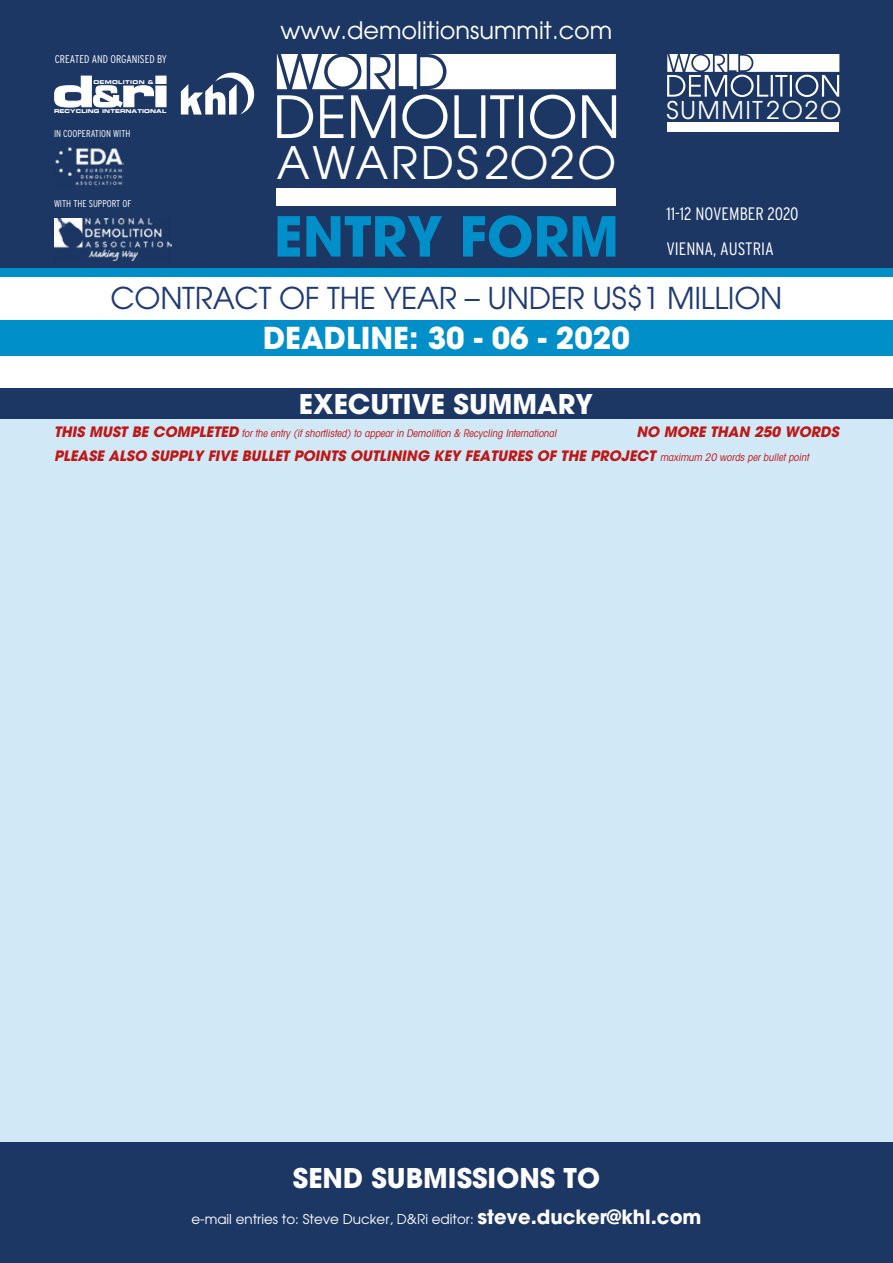
<style>
.page{position:relative;width:893px;height:1263px;background:#fff}
.page>*{position:absolute;margin:0;border:0;box-sizing:border-box;transform-origin:0 0}
.t1{font:700 54.6px "Avant Garde";color:#008fc8}
.t2{font:44.55px "Avant Garde";letter-spacing:.06em;color:#fff}
.t3{font:30px "Avant Garde";letter-spacing:-.01em;color:#1e3b75}
.t4{font:700 30px "Avant Garde";color:#fff}
.t5{font:700 27px "Avant Garde";color:#fff}
.t6{font:24.45px "Avant Garde";letter-spacing:.065em;color:#fff}
.t7{font:24px "Avant Garde";color:#fff}
.t8{font:300 condensed 18px "Interstate";color:#fff}
.t9{font:italic 700 14.25px/24px "Avant Garde";color:#be1716}
.t10{font:13.5px "Avant Garde";color:#fff}
.t11{font:300 condensed 11.25px "Interstate";color:#fff}
.t12{font:italic condensed 10.5px "Avant Garde";color:#be1716}
.t13{font:300 condensed 9.9px "Interstate";color:#fff}
.t14{font:5.25px "Eurostile Bold Extended Two";letter-spacing:.01em;color:#fff}
.t15{font:5.25px "Eurostile Bold Extended Two";letter-spacing:.055em;color:#fff}
.s1{font-weight:700;font-stretch:normal;font-size:14.25px}
.s2{font-weight:400;font-stretch:condensed;font-size:10.5px}
.s3{font-weight:700;font-size:19.5px}
</style>
<div class="page">
<div style="left:0;top:320px;width:893px;height:36px;background:#008fc8"></div>
<div style="left:0;top:0;width:893px;height:270px;background:#1d3765"></div>
<div style="left:0;top:268px;width:893px;height:8px;background:#008fc8"></div>
<div style="left:277px;top:188px;width:339px;height:17px;background:#fff"></div>
<svg style="left:277px;top:54px;width:339px;height:35px;background:#dfe2e9"></svg>
<svg style="left:277px;top:95px;width:339px;height:44px"></svg>
<div style="left:0;top:1142px;width:893px;height:121px;background:#1d3765"></div>
<div style="left:667px;top:122px;width:172px;height:9px;background:#fff"></div>
<svg style="left:667px;top:54px;width:172px;height:43px"></svg>
<svg style="left:54px;top:75px;width:113px;height:33px"></svg>
<svg style="left:181px;top:72px;width:74px;height:43px"></svg>
<img style="left:54px;top:219px;width:117px;height:41px">
<img style="left:55px;top:147px;width:68px;height:39px">
<div style="left:0;top:412px;width:893px;height:730px;background:#d1e8f6"></div>
<div style="left:0;top:389px;width:893px;height:30px;background:#1d3765"></div>
<p class="t11" style="left:55px;top:52px;width:114px">CREATED AND ORGANISED BY</p>
<p class="t15" style="left:93px;top:78px;width:62px">DEMOLITION &amp;</p>
<p class="t14" style="left:54px;top:107px;width:114px">RECYCLING INTERNATIONAL</p>
<p class="t13" style="left:54px;top:128px;width:78px">IN COOPERATION WITH</p>
<p class="t13" style="left:54px;top:198px;width:79px">WITH THE SUPPORT OF</p>
<h3 class="t7" style="left:280px;top:16px;width:333px">www.demolitionsummit.com</h3>
<h2 class="t2" style="left:277px;top:135px;width:341px">AWARDS2O2O</h2>
<h1 class="t1" style="left:274px;top:201px;width:347px">ENTRY FORM</h1>
<h3 class="t6" style="left:666px;top:95px;width:176px">SUMMIT2O2O</h3>
<p class="t8" style="left:666px;top:203px;width:134px">11-12 NOVEMBER 2020</p>
<p class="t8" style="left:666px;top:237px;width:109px">VIENNA, AUSTRIA</p>
<h3 class="t3" style="left:111px;top:280px;width:673px">CONTRACT OF THE YEAR – UNDER US$1 MILLION</h3>
<h3 class="t4" style="left:263px;top:319px;width:368px">DEADLINE: 30 - 06 - 2020</h3>
<h3 class="t5" style="left:299px;top:386px;width:295px">EXECUTIVE SUMMARY</h3>
<p class="t12" style="left:54px;top:427px;width:506px"><span class="s1">THIS MUST BE COMPLETED</span> for the entry (if shortlisted) to appear in Demolition &amp; Recycling International</p>
<p class="t9" style="left:54px;top:420px;width:790px;text-indent:582px">NO MORE THAN 250 WORDS<br>PLEASE ALSO SUPPLY FIVE BULLET POINTS OUTLINING KEY FEATURES OF THE PROJECT <span class="s2">maximum 20 words per bullet point</span></p>
<h3 class="t5" style="left:293px;top:1161px;width:309px">SEND SUBMISSIONS TO</h3>
<p class="t10" style="left:191px;top:1211px;width:512px">e-mail entries to: Steve Ducker, D&amp;Ri editor: <span class="s3">steve.ducker@khl.com</span></p>
</div>
